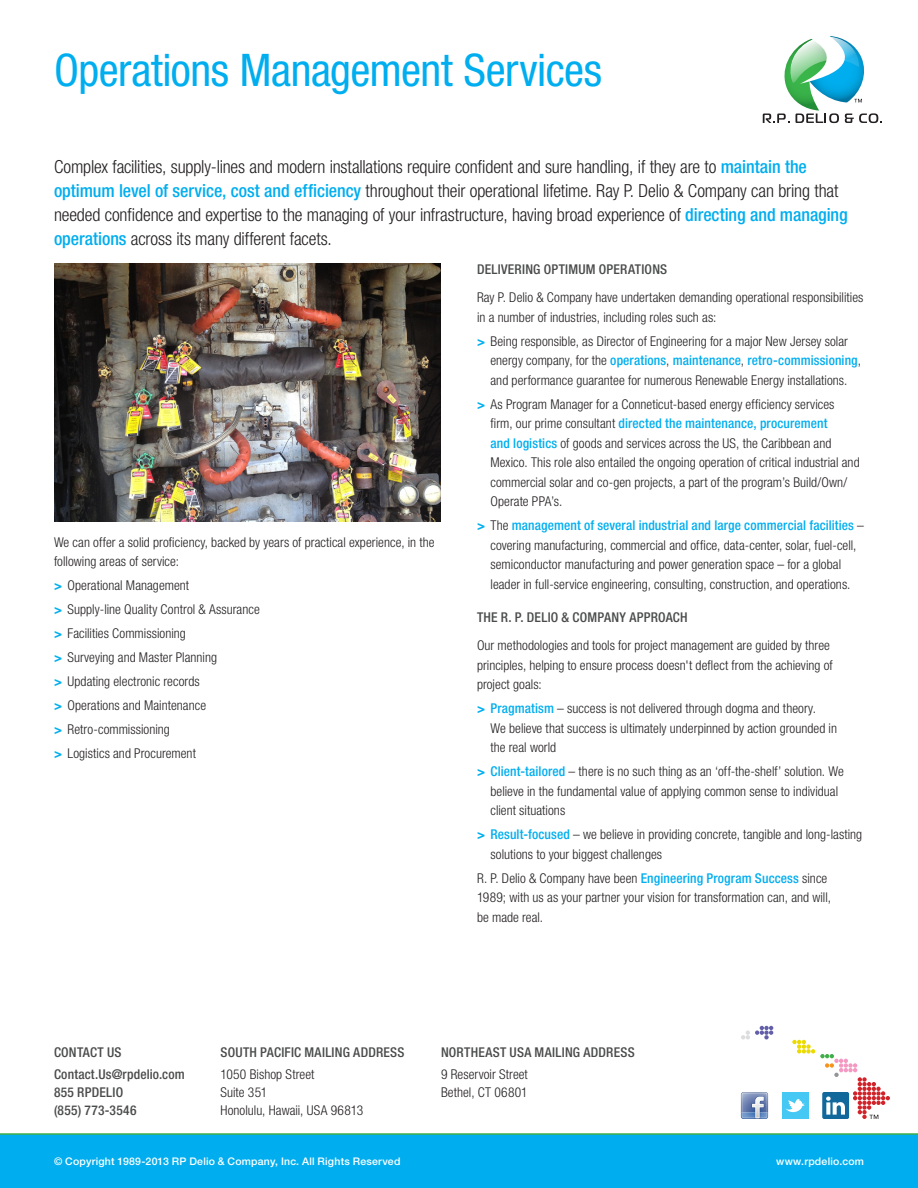
<style>
.page{position:relative;width:918px;height:1188px;background:#fff}
.page>*{position:absolute;margin:0;border:0;box-sizing:border-box;transform-origin:0 0}
.t1{font:condensed 45px "Helvetica Neue LT Std";letter-spacing:-.01em;color:#00aeef}
.text{font:300 condensed 18px/24px "Helvetica Neue LT Std";letter-spacing:-.01em;color:#231f20}
.text-2{font:300 condensed 13.5px/19.5px "Helvetica Neue LT Std";letter-spacing:.005em;color:#231f20}
.subhead_2{font:500 condensed 13.5px "Helvetica Neue LT Std";letter-spacing:.015em;color:#4a4b4b}
.text-3{font:500 condensed 13.5px/18px "Helvetica Neue LT Std";letter-spacing:.015em;color:#4a4b4b}
.text-4{font:500 10.5px "Helvetica Neue LT Std";letter-spacing:.02em;color:#fff}
.s1{font-weight:500;color:#00aeef}
.s2{font-weight:700;color:#00aeef}
</style>
<div class="page">
<img style="left:54px;top:264px;width:387px;height:257px">
<svg style="left:763px;top:36px;width:119px;height:87px"></svg>
<div style="left:0;top:1133px;width:918px;height:55px;background:#00aeef"></div>
<svg style="left:741px;top:1092px;width:27px;height:27px"></svg>
<div style="left:782px;top:1092px;width:27px;height:27px;background:#45c8f4"></div>
<svg style="left:741px;top:1026px;width:32px;height:14px"></svg>
<svg style="left:786px;top:1040px;width:104px;height:79px"></svg>
<p class="t1" style="left:54px;top:44px;width:550px">Operations Management Services</p>
<p class="text" style="left:54px;top:155px;width:795px">Complex facilities, supply-lines and modern installations require confident and sure handling, if they are to <span class="s1">maintain the optimum level of service, cost and efficiency</span> throughout their operational lifetime. Ray P. Delio &amp; Company can bring that needed confidence and expertise to the managing of your infrastructure, having broad experience of <span class="s1">directing and managing operations</span> across its many different facets.</p>
<p class="text-2" style="left:54px;top:532px;width:382px">We can offer a solid proficiency, backed by years of practical experience, in the following areas of service:</p>
<p class="text-2" style="left:54px;top:575px;width:137px"><span class="s2">&gt;</span> Operational Management</p>
<p class="text-2" style="left:54px;top:599px;width:207px"><span class="s2">&gt;</span> Supply-line Quality Control &amp; Assurance</p>
<p class="text-2" style="left:54px;top:623px;width:133px"><span class="s2">&gt;</span> Facilities Commissioning</p>
<p class="text-2" style="left:54px;top:647px;width:165px"><span class="s2">&gt;</span> Surveying and Master Planning</p>
<p class="text-2" style="left:54px;top:671px;width:147px"><span class="s2">&gt;</span> Updating electronic records</p>
<p class="text-2" style="left:54px;top:695px;width:154px"><span class="s2">&gt;</span> Operations and Maintenance</p>
<p class="text-2" style="left:54px;top:719px;width:117px"><span class="s2">&gt;</span> Retro-commissioning</p>
<p class="text-2" style="left:54px;top:743px;width:143px"><span class="s2">&gt;</span> Logistics and Procurement</p>
<p class="subhead_2" style="left:477px;top:261px;width:192px">DELIVERING OPTIMUM OPERATIONS</p>
<p class="text-2" style="left:477px;top:287px;width:388px">Ray P. Delio &amp; Company have undertaken demanding operational responsibilities in a number of industries, including roles such as:</p>
<p class="text-2" style="left:490px;top:331px;width:372px;text-indent:-14px"><span class="s2">&gt;</span> Being responsible, as Director of Engineering for a major New Jersey solar energy company, for the <span class="s1">operations</span>, <span class="s1">maintenance</span>, <span class="s1">retro-commissioning</span>, and performance guarantee for numerous Renewable Energy installations.</p>
<p class="text-2" style="left:490px;top:394px;width:371px;text-indent:-14px"><span class="s2">&gt;</span> As Program Manager for a Conneticut-based energy efficiency services firm, our prime consultant <span class="s1">directed the maintenance, procurement<br>and logistics</span> of goods and services across the US, the Caribbean and Mexico. This role also entailed the ongoing operation of critical industrial and commercial solar and co-gen projects, a part of the program’s Build/Own/ Operate PPA’s.</p>
<p class="text-2" style="left:490px;top:515px;width:375px;text-indent:-14px"><span class="s2">&gt;</span> The <span class="s1">management of several industrial and large commercial facilities</span> – covering manufacturing, commercial and office, data-center, solar, fuel-cell, semiconductor manufacturing and power generation space – for a global leader in full-service engineering, consulting, construction, and operations.</p>
<p class="subhead_2" style="left:477px;top:609px;width:212px">THE R. P. DELIO &amp; COMPANY APPROACH</p>
<p class="text-2" style="left:477px;top:635px;width:357px">Our methodologies and tools for project management are guided by three principles, helping to ensure process doesn't deflect from the achieving of project goals:</p>
<p class="text-2" style="left:490px;top:698px;width:348px;text-indent:-14px"><span class="s2">&gt;</span> <span class="s1">Pragmatism</span> – success is not delivered through dogma and theory.<br>We believe that success is ultimately underpinned by action grounded in the real world</p>
<p class="text-2" style="left:490px;top:761px;width:355px;text-indent:-14px"><span class="s2">&gt;</span> <span class="s1">Client-tailored</span> – there is no such thing as an ‘off-the-shelf’ solution. We believe in the fundamental value of applying common sense to individual client situations</p>
<p class="text-2" style="left:490px;top:824px;width:373px;text-indent:-14px"><span class="s2">&gt;</span> <span class="s1">Result-focused</span> – we believe in providing concrete, tangible and long-lasting solutions to your biggest challenges</p>
<p class="text-2" style="left:477px;top:868px;width:356px">R. P. Delio &amp; Company have been <span class="s1">Engineering Program Success</span> since<br>1989; with us as your partner your vision for transformation can, and will, be made real.</p>
<p class="subhead_2" style="left:54px;top:1044px;width:69px">CONTACT US</p>
<p class="text-3" style="left:54px;top:1065px;width:132px">Contact.Us@rpdelio.com<br>855 RPDELIO<br>(855) 773-3546</p>
<p class="subhead_2" style="left:220px;top:1044px;width:186px">SOUTH PACIFIC MAILING ADDRESS</p>
<p class="text-2" style="left:220px;top:1065px;width:144px;line-height:18px">1050 Bishop Street<br>Suite 351<br>Honolulu, Hawaii, USA 96813</p>
<p class="subhead_2" style="left:441px;top:1044px;width:195px">NORTHEAST USA MAILING ADDRESS</p>
<p class="text-2" style="left:441px;top:1065px;width:88px;line-height:18px">9 Reservoir Street<br>Bethel, CT 06801</p>
<p class="text-4" style="left:54px;top:1155px;width:348px">© Copyright 1989-2013 RP Delio &amp; Company, Inc. All Rights Reserved</p>
<p class="text-4" style="left:776px;top:1155px;width:89px">www.rpdelio.com</p>
</div>
